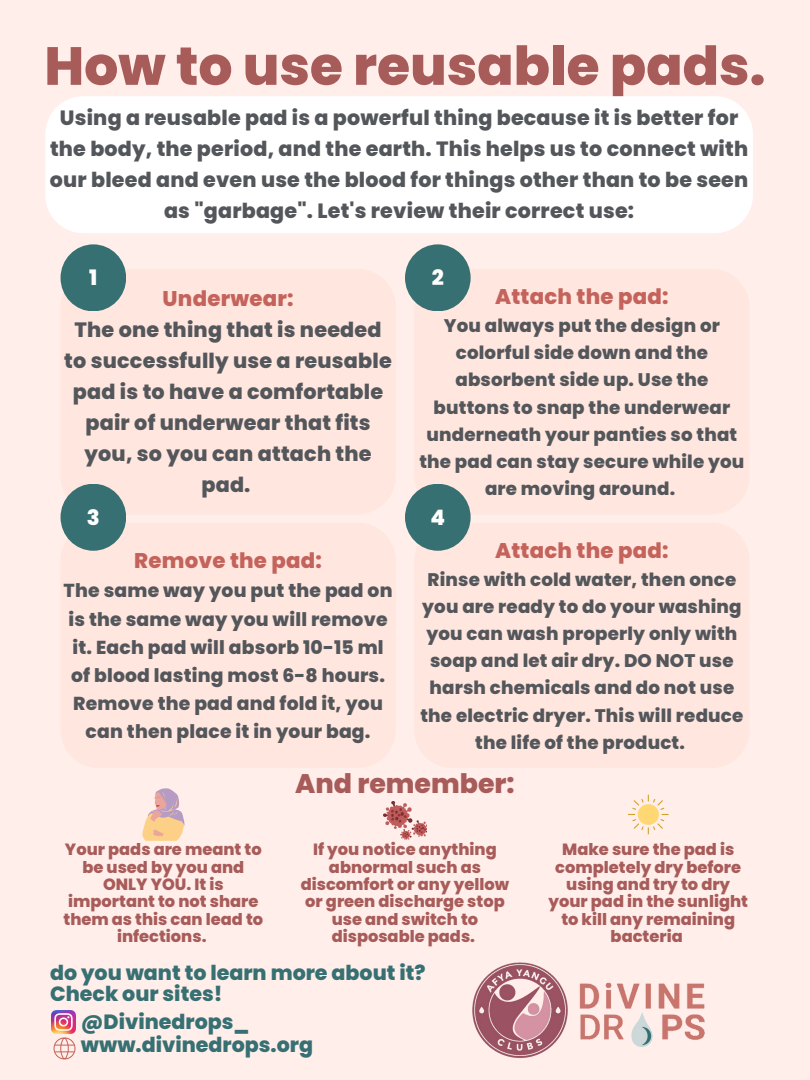
<style>
.page{position:relative;width:810px;height:1080px;background:#ffeeea}
.page>*{position:absolute;margin:0;border:0;box-sizing:border-box;transform-origin:0 0}
.t1{font:800 53.56px "Poppins";color:#a85c5a}
.t2{font:800 26.88px "Poppins";color:#a85c5a}
.t3{font:800 21.25px "Poppins";letter-spacing:.01em;color:#c4635b}
.t4{font:800 21.25px "Poppins";color:#fff}
.t5{font:800 20.75px/30.9px "Poppins";letter-spacing:.01em;color:#53565a;text-align:center}
.t6{font:800 20.62px/30.9px "Poppins";letter-spacing:.01em;color:#53565a;text-align:center}
.t7{font:800 20.56px "Poppins";color:#377072}
.t8{font:800 18.75px/28.1px "Poppins";letter-spacing:.01em;color:#53565a;text-align:center}
.t9{font:800 18.25px/27.2px "Poppins";letter-spacing:.01em;color:#53565a;text-align:center}
.t10{font:800 16.25px/17.4px "Poppins";color:#a85c5a;text-align:center}
</style>
<div class="page">
<div style="left:45px;top:96px;width:708px;height:137px;background:#fff;border-radius:38px"></div>
<div style="left:61px;top:269px;width:335px;height:245px;background:#ffe6de;border-radius:38px"></div>
<div style="left:414px;top:269px;width:335px;height:245px;background:#ffe6de;border-radius:38px"></div>
<div style="left:61px;top:523px;width:335px;height:245px;background:#ffe6de;border-radius:38px"></div>
<div style="left:414px;top:523px;width:335px;height:245px;background:#ffe6de;border-radius:38px"></div>
<div style="left:61px;top:244px;width:65px;height:67px;background:#377072;border-radius:50%"></div>
<div style="left:405px;top:244px;width:66px;height:67px;background:#377072;border-radius:50%"></div>
<div style="left:61px;top:484px;width:65px;height:67px;background:#377072;border-radius:50%"></div>
<div style="left:405px;top:484px;width:66px;height:67px;background:#377072;border-radius:50%"></div>
<svg style="left:142px;top:788px;width:43px;height:53px"></svg>
<img style="left:384px;top:802px;width:42px;height:38px">
<svg style="left:628px;top:795px;width:41px;height:39px"></svg>
<img style="left:52px;top:1010px;width:24px;height:24px">
<svg style="left:54px;top:1037px;width:22px;height:22px"></svg>
<img style="left:579px;top:982px;width:126px;height:66px">
<img style="left:472px;top:962px;width:96px;height:96px">
<p class="t1" style="left:44px;top:29px;width:723px">How to use reusable pads.</p>
<p class="t6" style="left:50px;top:102px;width:700px">Using a reusable pad is a powerful thing because it is better for the body, the period, and the earth. This helps us to connect with our bleed and even use the blood for things other than to be seen as "garbage". Let's review their correct use:</p>
<p class="t4" style="left:89px;top:263px;width:10px">1</p>
<p class="t4" style="left:432px;top:263px;width:14px">2</p>
<p class="t3" style="left:163px;top:284px;width:132px">Underwear:</p>
<p class="t5" style="left:64px;top:314px;width:329px">The one thing that is needed to successfully use a reusable pad is to have a comfortable pair of underwear that fits you, so you can attach the pad.</p>
<p class="t3" style="left:495px;top:282px;width:175px">Attach the pad:</p>
<p class="t9" style="left:419px;top:312px;width:327px">You always put the design or colorful side down and the absorbent side up. Use the buttons to snap the underwear underneath your panties so that the pad can stay secure while you are moving around.</p>
<p class="t4" style="left:87px;top:502px;width:14px">3</p>
<p class="t4" style="left:430px;top:502px;width:16px">4</p>
<p class="t3" style="left:134px;top:546px;width:189px">Remove the pad:</p>
<p class="t8" style="left:64px;top:577px;width:330px">The same way you put the pad on is the same way you will remove it. Each pad will absorb 10-15 ml of blood lasting most 6-8 hours.<br>Remove the pad and fold it, you can then place it in your bag.</p>
<p class="t3" style="left:495px;top:535px;width:175px">Attach the pad:</p>
<p class="t9" style="left:420px;top:566px;width:324px">Rinse with cold water, then once you are ready to do your washing you can wash properly only with soap and let air dry. DO NOT use harsh chemicals and do not use the electric dryer. This will reduce the life of the product.</p>
<p class="t2" style="left:295px;top:765px;width:221px">And remember:</p>
<p class="t10" style="left:64px;top:841px;width:201px">Your pads are meant to be used by you and<br>ONLY YOU. It is important to not share them as this can lead to infections.</p>
<p class="t10" style="left:301px;top:841px;width:210px">If you notice anything abnormal such as discomfort or any yellow or green discharge stop use and switch to disposable pads.</p>
<p class="t10" style="left:548px;top:841px;width:201px">Make sure the pad is completely dry before using and try to dry your pad in the sunlight to kill any remaining bacteria</p>
<p class="t7" style="left:50px;top:958px;width:377px">do you want to learn more about it?</p>
<p class="t7" style="left:50px;top:979px;width:174px">Check our sites!</p>
<p class="t7" style="left:81px;top:1007px;width:170px">@Divinedrops_</p>
<p class="t7" style="left:81px;top:1030px;width:234px">www.divinedrops.org</p>
</div>
